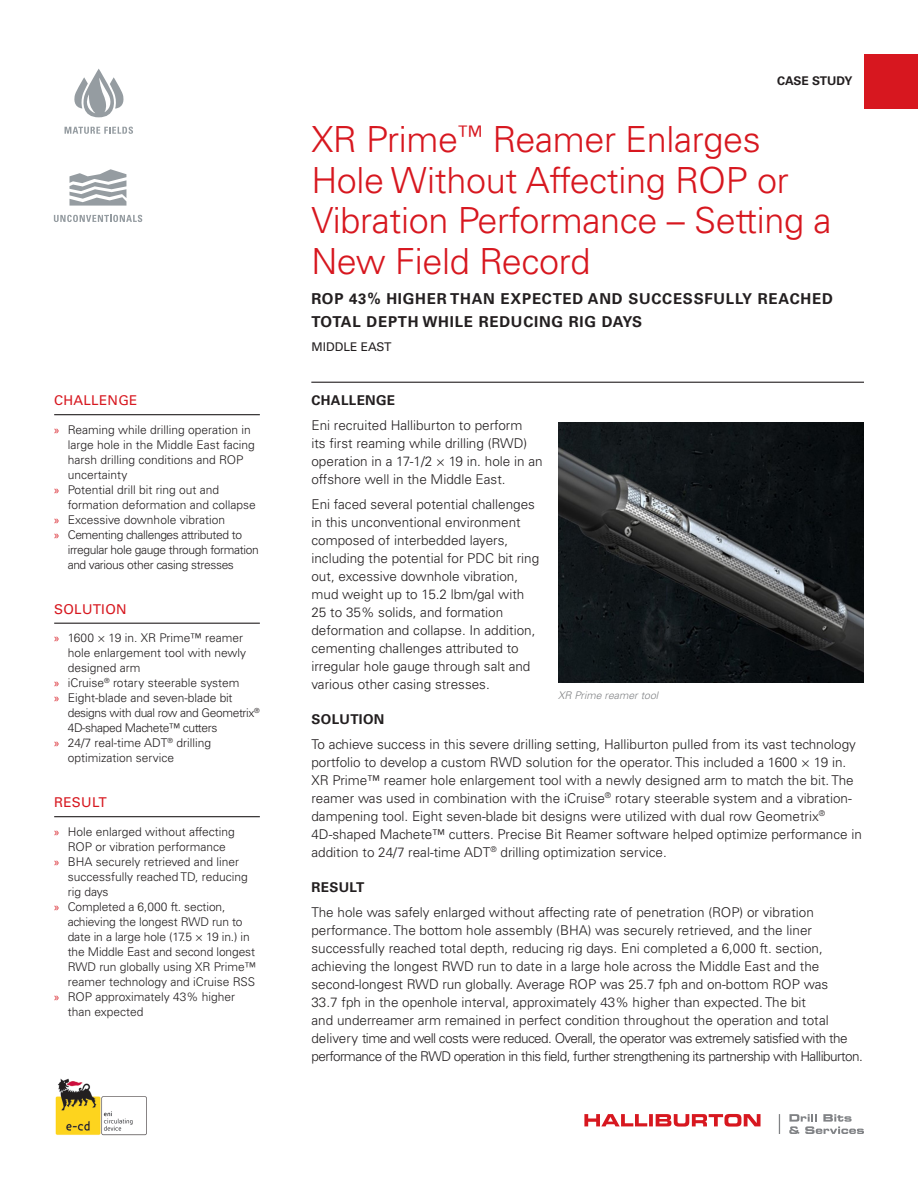
<style>
.page{position:relative;width:918px;height:1188px;background:#fff}
.page>*{position:absolute;margin:0;border:0;box-sizing:border-box;transform-origin:0 0}
.Case_Study_Title{font:300 36px/40.5px "Univers LT Std";letter-spacing:-.01em;color:#d7171f}
.Subhead{font:700 15px "Univers LT Std";letter-spacing:.05em;color:#231f20}
.Body{font:300 13.5px/18px "Univers LT Std";color:#231f20}
.Body_Header{font:700 13.5px "Univers LT Std";letter-spacing:.025em;color:#231f20}
.Sidebar_Header_With{font:13.5px "Univers LT Std";letter-spacing:.02em;color:#d7171f}
.t1{font:300 12px/15px "Univers LT Std";color:#231f20}
.t2{font:300 12px/15px "Univers LT Std";letter-spacing:-.03em;color:#231f20}
.Case_Study_Title-2{font:12px "Univers LT Std";color:#231f20}
.t3{font:700 12px "Univers LT Std";color:#231f20}
.t4{font:italic 300 10.5px "Univers LT Std";color:#808285}
.s1{font-family:"Myriad Pro";font-weight:400;color:#d7171f}
</style>
<div class="page">
<svg style="left:584px;top:1114px;width:177px;height:13px"></svg>
<svg style="left:789px;top:1114px;width:75px;height:20px"></svg>
<svg style="left:779px;top:1114px;width:1px;height:20px"></svg>
<hr style="left:311px;top:382px;width:553px;height:1px;background:#231f20">
<hr style="left:54px;top:414px;width:206px;height:1px;background:#231f20">
<hr style="left:54px;top:623px;width:206px;height:1px;background:#231f20">
<hr style="left:54px;top:816px;width:206px;height:1px;background:#231f20">
<img style="left:558px;top:423px;width:306px;height:260px">
<div style="left:864px;top:54px;width:54px;height:55px;background:#d7171f"></div>
<img style="left:55px;top:1078px;width:92px;height:58px">
<svg style="left:65px;top:127px;width:68px;height:7px"></svg>
<svg style="left:74px;top:69px;width:50px;height:48px"></svg>
<svg style="left:54px;top:215px;width:88px;height:7px"></svg>
<svg style="left:70px;top:169px;width:56px;height:37px"></svg>
<p class="Sidebar_Header_With" style="left:54px;top:393px;width:85px">CHALLENGE</p>
<p class="t1" style="left:68px;top:422px;width:189px;text-indent:-14px"><span class="s1">»</span> Reaming while drilling operation in large hole in the Middle East facing harsh drilling conditions and ROP uncertainty</p>
<p class="t1" style="left:68px;top:482px;width:190px;text-indent:-14px"><span class="s1">»</span> Potential drill bit ring out and formation deformation and collapse</p>
<p class="t1" style="left:54px;top:512px;width:172px"><span class="s1">»</span> Excessive downhole vibration</p>
<p class="t2" style="left:68px;top:527px;width:193px;text-indent:-14px"><span class="s1">»</span> Cementing challenges attributed to irregular hole gauge through formation and various other casing stresses</p>
<p class="Sidebar_Header_With" style="left:54px;top:601px;width:74px">SOLUTION</p>
<p class="t1" style="left:68px;top:631px;width:180px;text-indent:-14px"><span class="s1">»</span> 1600 × 19 in. XR Prime™ reamer hole enlargement tool with newly designed arm</p>
<p class="t1" style="left:54px;top:676px;width:187px"><span class="s1">»</span> iCruise<sup>®</sup> rotary steerable system</p>
<p class="t2" style="left:68px;top:691px;width:194px;text-indent:-14px"><span class="s1">»</span> Eight-blade and seven-blade bit designs with dual row and Geometrix<sup>®<br></sup>4D-shaped Machete™ cutters</p>
<p class="t1" style="left:68px;top:736px;width:145px;text-indent:-14px"><span class="s1">»</span> 24/7 real-time ADT<sup>®</sup> drilling optimization service</p>
<p class="Sidebar_Header_With" style="left:54px;top:795px;width:54px">RESULT</p>
<p class="t1" style="left:54px;top:824px;width:182px;text-align:center"><span class="s1">»</span> Hole enlarged without affecting<br>ROP or vibration performance</p>
<p class="t1" style="left:68px;top:854px;width:182px;text-indent:-14px"><span class="s1">»</span> BHA securely retrieved and liner successfully reached TD, reducing rig days</p>
<p class="t1" style="left:68px;top:899px;width:190px;text-indent:-14px"><span class="s1">»</span> Completed a 6,000 ft. section, achieving the longest RWD run to date in a large hole (17.5 × 19 in.) in the Middle East and second longest RWD run globally using XR Prime™ reamer technology and iCruise RSS</p>
<p class="t1" style="left:68px;top:989px;width:169px;text-indent:-14px"><span class="s1">»</span> ROP approximately 43% higher than expected</p>
<p class="t3" style="left:777px;top:74px;width:77px">CASE STUDY</p>
<p class="Case_Study_Title" style="left:311px;top:119px;width:522px">XR Prime<sup>™</sup> Reamer Enlarges<br>Hole Without Affecting ROP or<br>Vibration Performance – Setting a<br>New Field Record</p>
<p class="Subhead" style="left:311px;top:290px;width:523px">ROP 43% HIGHER THAN EXPECTED AND SUCCESSFULLY REACHED</p>
<p class="Subhead" style="left:311px;top:313px;width:332px">TOTAL DEPTH WHILE REDUCING RIG DAYS</p>
<p class="Case_Study_Title-2" style="left:311px;top:339px;width:82px">MIDDLE EAST</p>
<p class="Body_Header" style="left:311px;top:393px;width:85px">CHALLENGE</p>
<p class="Body" style="left:311px;top:416px;width:233px">Eni recruited Halliburton to perform<br>its first reaming while drilling (RWD) operation in a 17-1/2 × 19 in. hole in an offshore well in the Middle East.</p>
<p class="Body" style="left:311px;top:495px;width:229px">Eni faced several potential challenges in this unconventional environment composed of interbedded layers, including the potential for PDC bit ring out, excessive downhole vibration, mud weight up to 15.2 lbm/gal with 25 to 35% solids, and formation deformation and collapse. In addition, cementing challenges attributed to irregular hole gauge through salt and various other casing stresses.</p>
<p class="Body_Header" style="left:311px;top:712px;width:74px">SOLUTION</p>
<p class="Body" style="left:311px;top:735px;width:552px">To achieve success in this severe drilling setting, Halliburton pulled from its vast technology portfolio to develop a custom RWD solution for the operator. This included a 1600 × 19 in.<br>XR Prime™ reamer hole enlargement tool with a newly designed arm to match the bit. The reamer was used in combination with the iCruise<sup>®</sup> rotary steerable system and a vibration&shy;dampening tool. Eight seven-blade bit designs were utilized with dual row Geometrix<sup>® </sup>4D-shaped Machete™ cutters. Precise Bit Reamer software helped optimize performance in addition to 24/7 real-time ADT<sup>®</sup> drilling optimization service.</p>
<p class="Body_Header" style="left:311px;top:880px;width:54px">RESULT</p>
<p class="Body" style="left:311px;top:903px;width:553px">The hole was safely enlarged without affecting rate of penetration (ROP) or vibration performance. The bottom hole assembly (BHA) was securely retrieved, and the liner successfully reached total depth, reducing rig days. Eni completed a 6,000 ft. section, achieving the longest RWD run to date in a large hole across the Middle East and the second-longest RWD run globally. Average ROP was 25.7 fph and on-bottom ROP was<br>33.7 fph in the openhole interval, approximately 43% higher than expected. The bit<br>and underreamer arm remained in perfect condition throughout the operation and total delivery time and well costs were reduced. Overall, the operator was extremely satisfied with the performance of the RWD operation in this field, further strengthening its partnership with Halliburton.</p>
<p class="t4" style="left:558px;top:689px;width:102px">XR Prime reamer tool</p>
</div>
